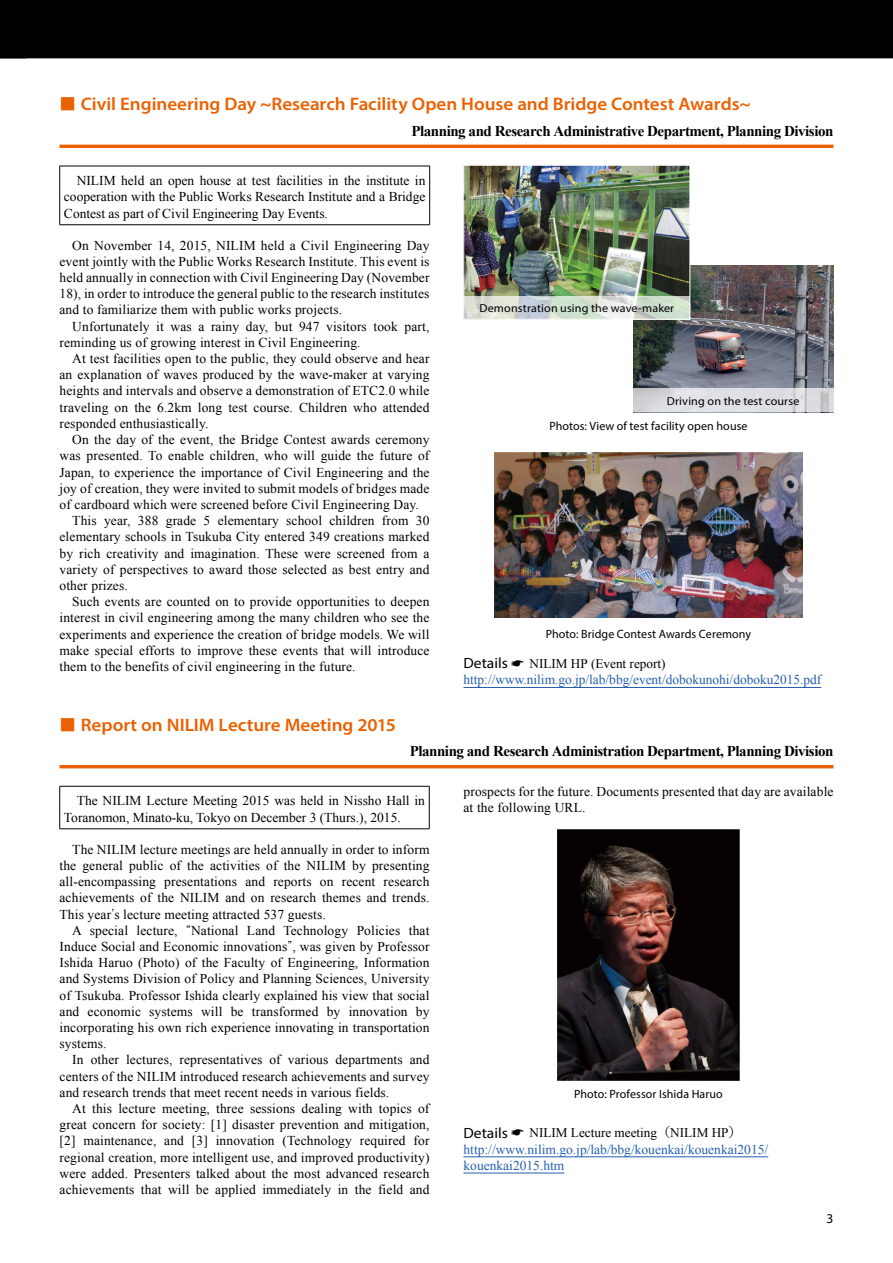
<style>
.page{position:relative;width:893px;height:1263px;background:#fff}
.page>*{position:absolute;margin:0;border:0;box-sizing:border-box;transform-origin:0 0}
.t1{font:600 18.15px "Myriad Pro";color:#eb6100;scale:1.05 1}
.t2{font:700 15px "Times New Roman";letter-spacing:-.03em;color:#000}
.t3{font:14.85px "Myriad Pro";color:#000;scale:1.05 1}
.t4{font:13.5px/16.2px "Times New Roman";letter-spacing:.01em;color:#000;text-align:justify}
.t5{font:13.5px/16.2px "Times New Roman";color:#2660ad}
.t6{font:13.5px "Myriad Pro";color:#000}
.t7{font:13.2px "Times New Roman";color:#000}
.t8{font:12px "Myriad Pro";letter-spacing:.01em;color:#000}
.t9{font:11.55px "Myriad Pro";letter-spacing:.015em;color:#000;scale:1.05 1}
.s1{font-family:"Koz Go Pro";font-weight:700;font-size:16.5px}
.s2{font-family:"Koz Min Pro"}
</style>
<div class="page">
<div style="left:0;top:0;width:893px;height:58px;background:#000"></div>
<hr style="left:60px;top:145px;width:773px;height:3px;background:#eb6100">
<hr style="left:60px;top:166px;width:370px;height:1px;background:#000">
<hr style="left:59px;top:166px;width:1px;height:59px;background:#000">
<hr style="left:429px;top:166px;width:1px;height:59px;background:#000">
<hr style="left:60px;top:224px;width:370px;height:1px;background:#000">
<hr style="left:463px;top:687px;width:358px;height:1px;background:#2660ad">
<img style="left:633px;top:266px;width:200px;height:123px">
<img style="left:465px;top:167px;width:223px;height:129px">
<div style="left:463px;top:165px;width:227px;height:154px;border:1px solid #fff"></div>
<svg style="left:463px;top:296px;width:227px;height:23px;background:#d5ded5"></svg>
<svg style="left:633px;top:389px;width:200px;height:23px;background:#d9dbe0"></svg>
<img style="left:494px;top:452px;width:309px;height:166px">
<hr style="left:60px;top:765px;width:773px;height:3px;background:#eb6100">
<hr style="left:60px;top:786px;width:369px;height:1px;background:#000">
<hr style="left:59px;top:786px;width:1px;height:43px;background:#000">
<hr style="left:429px;top:786px;width:1px;height:43px;background:#000">
<hr style="left:60px;top:828px;width:369px;height:1px;background:#000">
<hr style="left:463px;top:1156px;width:305px;height:1px;background:#2660ad">
<hr style="left:463px;top:1173px;width:101px;height:1px;background:#2660ad">
<img style="left:557px;top:830px;width:183px;height:250px">
<h1 class="t1" style="left:60px;top:93px;width:660px"><span class="s1">■</span> Civil Engineering Day ~Research Facility Open House and Bridge Contest Awards~</h1>
<p class="t2" style="left:411px;top:121px;width:424px">Planning and Research Administrative Department, Planning Division</p>
<p class="t4" style="left:64px;top:172px;width:363px;text-indent:13px">NILIM held an open house at test facilities in the institute in cooperation with the Public Works Research Institute and a Bridge Contest as part of Civil Engineering Day Events.</p>
<p class="t4" style="left:60px;top:237px;width:371px;text-indent:13px">On November 14, 2015, NILIM held a Civil Engineering Day event jointly with the Public Works Research Institute. This event is held annually in connection with Civil Engineering Day (November 18), in order to introduce the general public to the research institutes and to familiarize them with public works projects.</p>
<p class="t4" style="left:60px;top:318px;width:371px;text-indent:13px">Unfortunately it was a rainy day, but 947 visitors took part, reminding us of growing interest in Civil Engineering.</p>
<p class="t4" style="left:60px;top:350px;width:372px;text-indent:13px">At test facilities open to the public, they could observe and hear an explanation of waves produced by the wave-maker at varying heights and intervals and observe a demonstration of ETC2.0 while traveling on the 6.2km long test course. Children who attended responded enthusiastically.</p>
<p class="t4" style="left:72px;top:431px;width:359px">On the day of the event, the Bridge Contest awards ceremony</p>
<p class="t4" style="left:60px;top:447px;width:371px">was presented. To enable children, who will guide the future of</p>
<p class="t4" style="left:60px;top:464px;width:372px">Japan, to experience the importance of Civil Engineering and the</p>
<p class="t4" style="left:60px;top:480px;width:371px">joy of creation, they were invited to submit models of bridges made</p>
<p class="t4" style="left:60px;top:496px;width:361px">of cardboard which were screened before Civil Engineering Day.</p>
<p class="t4" style="left:72px;top:512px;width:359px">This year, 388 grade 5 elementary school children from 30</p>
<p class="t4" style="left:60px;top:528px;width:371px">elementary schools in Tsukuba City entered 349 creations marked</p>
<p class="t4" style="left:60px;top:545px;width:371px">by rich creativity and imagination. These were screened from a</p>
<p class="t4" style="left:60px;top:561px;width:372px">variety of perspectives to award those selected as best entry and</p>
<p class="t4" style="left:60px;top:577px;width:70px">other prizes.</p>
<p class="t4" style="left:72px;top:593px;width:359px">Such events are counted on to provide opportunities to deepen</p>
<p class="t4" style="left:60px;top:609px;width:371px">interest in civil engineering among the many children who see the</p>
<p class="t4" style="left:60px;top:626px;width:371px">experiments and experience the creation of bridge models. We will</p>
<p class="t4" style="left:60px;top:642px;width:372px">make special efforts to improve these events that will introduce</p>
<p class="t4" style="left:60px;top:658px;width:298px">them to the benefits of civil engineering in the future.</p>
<p class="t9" style="left:479px;top:301px;width:187px">Demonstration using the wave-maker</p>
<p class="t9" style="left:667px;top:394px;width:128px">Driving on the test course</p>
<p class="t8" style="left:549px;top:418px;width:200px">Photos: View of test facility open house</p>
<p class="t8" style="left:546px;top:626px;width:207px">Photo: Bridge Contest Awards Ceremony</p>
<p class="t3" style="left:463px;top:654px;width:44px">Details</p>
<p class="t7" style="left:529px;top:655px;width:137px">NILIM HP (Event report)</p>
<p class="t5" style="left:463px;top:671px;width:359px">http://www.nilim.go.jp/lab/bbg/event/dobokunohi/doboku2015.pdf</p>
<h1 class="t1" style="left:60px;top:713px;width:322px"><span class="s1">■</span> Report on NILIM Lecture Meeting 2015</h1>
<p class="t2" style="left:410px;top:741px;width:425px">Planning and Research Administration Department, Planning Division</p>
<p class="t4" style="left:64px;top:792px;width:362px;text-indent:13px">The NILIM Lecture Meeting 2015 was held in Nissho Hall in<br>Toranomon, Minato-ku, Tokyo on December 3 (Thurs.), 2015.</p>
<p class="t4" style="left:60px;top:841px;width:371px;text-indent:13px">The NILIM lecture meetings are held annually in order to inform the general public of the activities of the NILIM by presenting all-encompassing presentations and reports on recent research achievements of the NILIM and on research themes and trends.<br>This year<span class="s2">ʼ</span>s lecture meeting attracted 537 guests.</p>
<p class="t4" style="left:60px;top:922px;width:371px;text-indent:13px">A special lecture, <span class="s2">“</span>National Land Technology Policies that Induce Social and Economic innovations<span class="s2">”</span>, was given by Professor Ishida Haruo (Photo) of the Faculty of Engineering, Information and Systems Division of Policy and Planning Sciences, University of Tsukuba. Professor Ishida clearly explained his view that social and economic systems will be transformed by innovation by incorporating his own rich experience innovating in transportation systems.</p>
<p class="t4" style="left:60px;top:1051px;width:371px;text-indent:13px">In other lectures, representatives of various departments and centers of the NILIM introduced research achievements and survey and research trends that meet recent needs in various fields.</p>
<p class="t4" style="left:60px;top:1100px;width:371px;text-indent:13px">At this lecture meeting, three sessions dealing with topics of great concern for society: [1] disaster prevention and mitigation, [2] maintenance, and [3] innovation (Technology required for regional creation, more intelligent use, and improved productivity) were added. Presenters talked about the most advanced research achievements that will be applied immediately in the field and</p>
<p class="t4" style="left:463px;top:783px;width:372px">prospects for the future. Documents presented that day are available at the following URL.</p>
<p class="t8" style="left:574px;top:1087px;width:150px">Photo: Professor Ishida Haruo</p>
<p class="t3" style="left:463px;top:1123px;width:44px">Details</p>
<p class="t7" style="left:529px;top:1124px;width:214px">NILIM Lecture meeting<span class="s2">（</span>NILIM HP<span class="s2">）</span></p>
<p class="t5" style="left:463px;top:1141px;width:306px">http://www.nilim.go.jp/lab/bbg/kouenkai/kouenkai2015/ kouenkai2015.htm</p>
<p class="t6" style="left:826px;top:1210px;width:8px">3</p>
</div>
